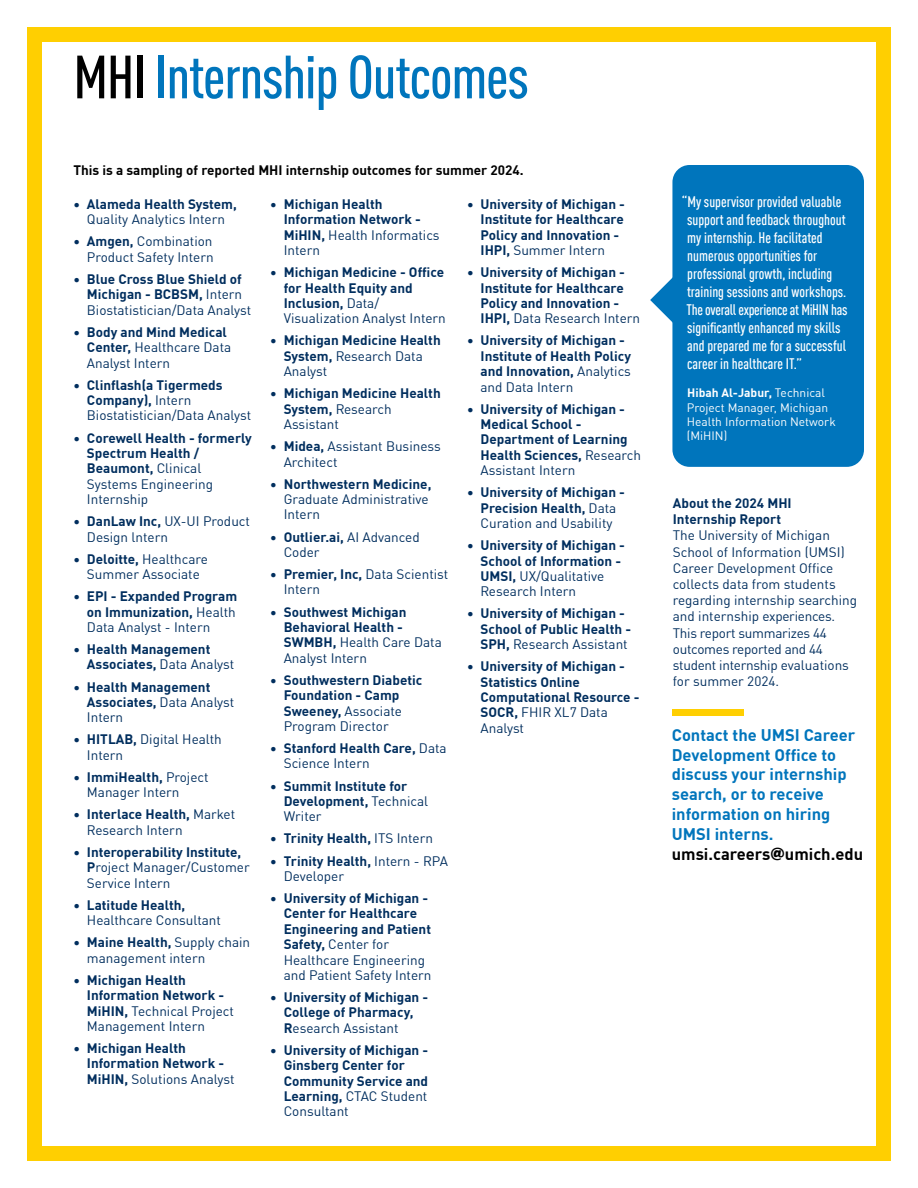
<style>
.page{position:relative;width:918px;height:1188px;background:#fff}
.page>*{position:absolute;margin:0;border:0;box-sizing:border-box;transform-origin:0 0}
.headline_3{font:500 condensed 60px "DIN Offc";letter-spacing:-.02em;color:#0075bc}
.t1{font:700 16.5px/19.8px "DIN Offc";color:#0075bc}
.t2{font:700 16.5px "DIN Offc";color:#000}
.t3{font:500 condensed 15px/18px "DIN Offc";color:#fff}
.headline_6{font:700 13.5px/15.3px "DIN Offc";color:#002e5e}
.t4{font:13.5px/15.3px "DIN Offc";color:#002e5e}
.headline_6-2{font:700 13.5px "DIN Offc";color:#000}
.t5{font:12px/14.4px "DIN Offc";color:#fff}
.s1{color:#000}
.s2{font-weight:700}
.s3{font-weight:400}
.s4{font-family:"Benton Sans";font-weight:900}
</style>
<div class="page">
<div style="left:27px;top:27px;width:864px;height:1134px;border:15px solid #ffcf01"></div>
<div style="left:672px;top:165px;width:192px;height:302px;background:#0075bc;border-radius:17px"></div>
<svg style="left:650px;top:255px;width:23px;height:90px"></svg>
<div style="left:672px;top:710px;width:72px;height:6px;background:#ffcf01"></div>
<h3 class="headline_3" style="left:73px;top:41px;width:457px"><span class="s1">MHI</span> Internship Outcomes</h3>
<p class="headline_6-2" style="left:73px;top:162px;width:452px">This is a sampling of reported MHI internship outcomes for summer 2024.</p>
<p class="t4" style="left:73px;top:196px;width:165px;text-align:center"><span class="s2">• Alameda Health System,<br></span>Quality Analytics Intern</p>
<p class="t4" style="left:73px;top:234px;width:142px;text-align:right"><span class="s2">• Amgen,</span> Combination<br>Product Safety Intern</p>
<p class="headline_6" style="left:87px;top:271px;width:166px;text-indent:-14px">• Blue Cross Blue Shield of<br>Michigan - BCBSM, <span class="s3">Intern<br>Biostatistician/Data Analyst</span></p>
<p class="t4" style="left:87px;top:324px;width:146px;text-indent:-14px"><span class="s2">• Body and Mind Medical<br>Center,</span> Healthcare Data<br>Analyst Intern</p>
<p class="t4" style="left:87px;top:377px;width:166px;text-indent:-14px"><span class="s2">• Clinflash(a Tigermeds<br>Company),</span> Intern<br>Biostatistician/Data Analyst</p>
<p class="headline_6" style="left:87px;top:430px;width:166px;text-indent:-14px">• Corewell Health - formerly<br>Spectrum Health /<br>Beaumont, <span class="s3">Clinical<br>Systems Engineering<br>Internship</span></p>
<p class="t4" style="left:87px;top:514px;width:165px;text-indent:-14px"><span class="s2">• DanLaw Inc,</span> UX-UI Product<br>Design lntern</p>
<p class="t4" style="left:73px;top:551px;width:136px;text-align:center"><span class="s2">• Deloitte,</span> Healthcare<br>Summer Associate</p>
<p class="headline_6" style="left:87px;top:589px;width:152px;text-align:justify;text-indent:-14px">• EPI - Expanded Program on Immunization, <span class="s3">Health Data Analyst - Intern</span></p>
<p class="headline_6" style="left:87px;top:641px;width:149px;text-indent:-14px">• Health Management<br>Associates, <span class="s3">Data Analyst</span></p>
<p class="headline_6" style="left:87px;top:679px;width:149px;text-indent:-14px">• Health Management<br>Associates, <span class="s3">Data Analyst<br>Intern</span></p>
<p class="t4" style="left:87px;top:732px;width:136px;text-indent:-14px"><span class="s2">• HITLAB,</span> Digital Health<br>Intern</p>
<p class="t4" style="left:87px;top:769px;width:123px;text-indent:-14px"><span class="s2">• ImmiHealth,</span> Project<br>Manager Intern</p>
<p class="t4" style="left:87px;top:807px;width:150px;text-indent:-14px"><span class="s2">• Interlace Health,</span> Market<br>Research Intern</p>
<p class="t4" style="left:87px;top:844px;width:164px;text-indent:-14px"><span class="s2">• Interoperability Institute,<br>P</span>roject Manager/Customer<br>Service Intern</p>
<p class="t4" style="left:87px;top:897px;width:136px;text-indent:-14px"><span class="s2">• Latitude Health,<br></span>Healthcare Consultant</p>
<p class="t4" style="left:87px;top:935px;width:165px;text-indent:-14px"><span class="s2">• Maine Health,</span> Supply chain management intern</p>
<p class="headline_6" style="left:87px;top:972px;width:149px;text-indent:-14px">• Michigan Health<br>Information Network -<br>MiHIN, <span class="s3">Technical Project<br>Management Intern</span></p>
<p class="headline_6" style="left:87px;top:1040px;width:149px;text-indent:-14px">• Michigan Health<br>Information Network -<br>MiHIN, <span class="s3">Solutions Analyst</span></p>
<p class="headline_6" style="left:481px;top:196px;width:146px;text-indent:-14px">• University of Michigan -<br>Institute for Healthcare<br>Policy and Innovation -<br>IHPI, <span class="s3">Summer Intern</span></p>
<p class="headline_6" style="left:481px;top:265px;width:161px;text-indent:-14px">• University of Michigan -<br>Institute for Healthcare<br>Policy and Innovation -<br>IHPI, <span class="s3">Data Research Intern</span></p>
<p class="headline_6" style="left:481px;top:333px;width:152px;text-indent:-14px">• University of Michigan -<br>Institute of Health Policy and Innovation, <span class="s3">Analytics and Data Intern</span></p>
<p class="headline_6" style="left:481px;top:401px;width:162px;text-indent:-14px">• University of Michigan -<br>Medical School -<br>Department of Learning<br>Health Sciences, <span class="s3">Research<br>Assistant Intern</span></p>
<p class="headline_6" style="left:467px;top:485px;width:159px;text-align:center">• University of Michigan -<br>Precision Health, <span class="s3">Data<br>Curation and Usability</span></p>
<p class="headline_6" style="left:481px;top:538px;width:146px;text-indent:-14px">• University of Michigan -<br>School of Information -<br>UMSI, <span class="s3">UX/Qualitative<br>Research Intern</span></p>
<p class="headline_6" style="left:481px;top:606px;width:152px;text-indent:-14px">• University of Michigan -<br>School of Public Health -<br>SPH, <span class="s3">Research Assistant</span></p>
<p class="headline_6" style="left:481px;top:659px;width:161px;text-indent:-14px">• University of Michigan -<br>Statistics Online<br>Computational Resource -<br>SOCR, <span class="s3">FHIR XL7 Data<br>Analyst</span></p>
<p class="headline_6" style="left:284px;top:196px;width:157px;text-indent:-14px">• Michigan Health<br>Information Network -<br>MiHIN, <span class="s3">Health Informatics<br>Intern</span></p>
<p class="headline_6" style="left:284px;top:265px;width:164px;text-indent:-14px">• Michigan Medicine - Office for Health Equity and<br>Inclusion, <span class="s3">Data/<br>Visualization Analyst Intern</span></p>
<p class="headline_6" style="left:284px;top:333px;width:159px;text-indent:-14px">• Michigan Medicine Health<br>System, <span class="s3">Research Data<br>Analyst</span></p>
<p class="headline_6" style="left:284px;top:386px;width:159px;text-indent:-14px">• Michigan Medicine Health<br>System, <span class="s3">Research<br>Assistant</span></p>
<p class="t4" style="left:284px;top:439px;width:159px;text-indent:-14px"><span class="s2">• Midea,</span> Assistant Business<br>Architect</p>
<p class="t4" style="left:284px;top:476px;width:149px;text-indent:-14px"><span class="s2">• Northwestern Medicine,<br></span>Graduate Administrative<br>Intern</p>
<p class="t4" style="left:284px;top:529px;width:138px;text-indent:-14px"><span class="s2">• Outlier.ai,</span> AI Advanced<br>Coder</p>
<p class="t4" style="left:284px;top:567px;width:166px;text-indent:-14px"><span class="s2">• Premier, Inc,</span> Data Scientist<br>Intern</p>
<p class="headline_6" style="left:284px;top:604px;width:160px;text-indent:-14px">• Southwest Michigan<br>Behavioral Health -<br>SWMBH, <span class="s3">Health Care Data<br>Analyst Intern</span></p>
<p class="headline_6" style="left:284px;top:672px;width:140px;text-indent:-14px">• Southwestern Diabetic<br>Foundation - Camp<br>Sweeney, <span class="s3">Associate<br>Program Director</span></p>
<p class="headline_6" style="left:284px;top:740px;width:164px;text-indent:-14px">• Stanford Health Care, <span class="s3">Data<br>Science Intern</span></p>
<p class="headline_6" style="left:284px;top:778px;width:146px;text-indent:-14px">• Summit Institute for<br>Development, <span class="s3">Technical<br>Writer</span></p>
<p class="headline_6" style="left:270px;top:831px;width:164px">• Trinity Health, <span class="s3">ITS Intern</span></p>
<p class="t4" style="left:284px;top:853px;width:166px;text-indent:-14px"><span class="s2">• Trinity Health,</span> Intern - RPA<br>Developer</p>
<p class="headline_6" style="left:284px;top:890px;width:149px;text-indent:-14px">• University of Michigan -<br>Center for Healthcare<br>Engineering and Patient<br>Safety, <span class="s3">Center for<br>Healthcare Engineering and Patient Safety Intern</span></p>
<p class="headline_6" style="left:284px;top:989px;width:146px;text-indent:-14px">• University of Michigan -<br>College of Pharmacy,<br>R<span class="s3">esearch Assistant</span></p>
<p class="headline_6" style="left:284px;top:1042px;width:146px;text-indent:-14px">• University of Michigan -<br>Ginsberg Center for<br>Community Service and<br>Learning, <span class="s3">CTAC Student<br>Consultant</span></p>
<p class="t3" style="left:687px;top:193px;width:162px;text-indent:-5px">“My supervisor provided valuable support and feedback throughout my internship. He facilitated numerous opportunities for professional growth, including training sessions and workshops.<br>The overall experience at MiHIN has significantly enhanced my skills and prepared me for a successful career in healthcare IT.”</p>
<p class="t5" style="left:687px;top:386px;width:150px"><span class="s2">Hibah Al-Jabur,</span> Technical<br>Project Manager, Michigan<br>Health Information Network (MiHIN)</p>
<p class="headline_6" style="left:673px;top:495px;width:120px;line-height:16.2px">About the 2024 MHI<br>Internship Report</p>
<p class="t4" style="left:673px;top:527px;width:186px;line-height:16.2px">The University of Michigan<br>School of Information (UMSI)<br>Career Development Office collects data from students regarding internship searching and internship experiences.<br>This report summarizes 44 outcomes reported and 44 student internship evaluations for summer 2024.</p>
<p class="t1" style="left:672px;top:725px;width:185px">Contact the UMSI Career<br>Development Office to discuss your internship search, or to receive information on hiring<br>UMSI interns.</p>
<p class="t2" style="left:672px;top:843px;width:193px">umsi.careers<span class="s4">@</span>umich.edu</p>
</div>
